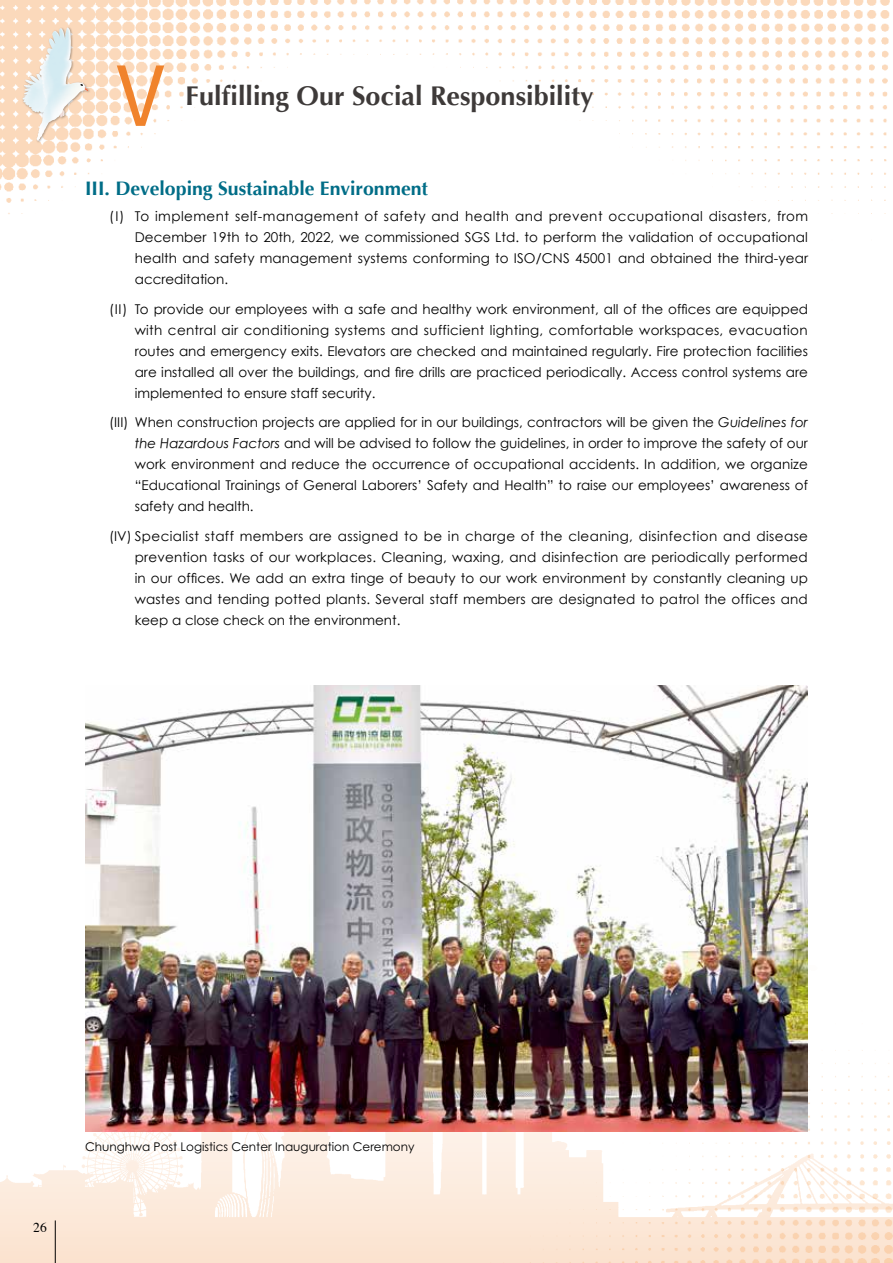
<style>
.page{position:relative;width:893px;height:1263px;background:#fff}
.page>*{position:absolute;margin:0;border:0;box-sizing:border-box;transform-origin:0 0}
.t1{font:700 27px "Optima";color:#3e3a39}
.t2{font:700 19.5px "Optima";color:#006d87}
.t3{font:13.5px/21px "Century Gothic";color:#000;text-align:justify}
.t4{font:13.5px "Times";color:#000}
.t5{font:12px "Century Gothic";color:#000}
.s1{font-style:italic}
</style>
<div class="page">
<img style="left:0;top:0;width:890px;height:214px">
<div style="left:22px;top:26px;width:69px;height:118px;background:#000;opacity:.3"></div>
<img style="left:20px;top:74px;width:16px;height:39px">
<img style="left:36px;top:28px;width:52px;height:113px">
<svg style="left:78px;top:84px;width:10px;height:7px"></svg>
<img style="left:0;top:1050px;width:893px;height:213px">
<hr style="left:55px;top:1220px;width:1px;height:43px;background:#000">
<svg style="left:117px;top:65px;width:47px;height:61px"></svg>
<img style="left:85px;top:685px;width:723px;height:447px">
<h1 class="t1" style="left:185px;top:80px;width:410px">Fulfilling Our Social Responsibility</h1>
<h1 class="t1" style="left:199px;top:80px;width:269px">Chairperson’s Remarks</h1>
<h2 class="t2" style="left:85px;top:177px;width:345px">III. Developing Sustainable Environment</h2>
<p class="t3" style="left:135px;top:206px;width:675px;text-indent:-26px">(I) To implement self-management of safety and health and prevent occupational disasters, from December 19th to 20th, 2022, we commissioned SGS Ltd. to perform the validation of occupational health and safety management systems conforming to ISO/CNS 45001 and obtained the third-year accreditation.</p>
<p class="t3" style="left:135px;top:298px;width:675px;text-indent:-26px">(II) To provide our employees with a safe and healthy work environment, all of the offices are equipped with central air conditioning systems and sufficient lighting, comfortable workspaces, evacuation routes and emergency exits. Elevators are checked and maintained regularly. Fire protection facilities are installed all over the buildings, and fire drills are practiced periodically. Access control systems are implemented to ensure staff security.</p>
<p class="t3" style="left:135px;top:412px;width:675px;text-indent:-26px">(III) When construction projects are applied for in our buildings, contractors will be given the <span class="s1">Guidelines for the Hazardous Factors</span> and will be advised to follow the guidelines, in order to improve the safety of our work environment and reduce the occurrence of occupational accidents. In addition, we organize “Educational Trainings of General Laborers’ Safety and Health” to raise our employees’ awareness of safety and health.</p>
<p class="t3" style="left:135px;top:525px;width:675px;text-indent:-26px">(IV) Specialist staff members are assigned to be in charge of the cleaning, disinfection and disease prevention tasks of our workplaces. Cleaning, waxing, and disinfection are periodically performed in our offices. We add an extra tinge of beauty to our work environment by constantly cleaning up wastes and tending potted plants. Several staff members are designated to patrol the offices and keep a close check on the environment.</p>
<p class="t4" style="left:33px;top:1214px;width:15px">26</p>
<p class="t5" style="left:85px;top:1139px;width:331px">Chunghwa Post Logistics Center Inauguration Ceremony</p>
</div>
